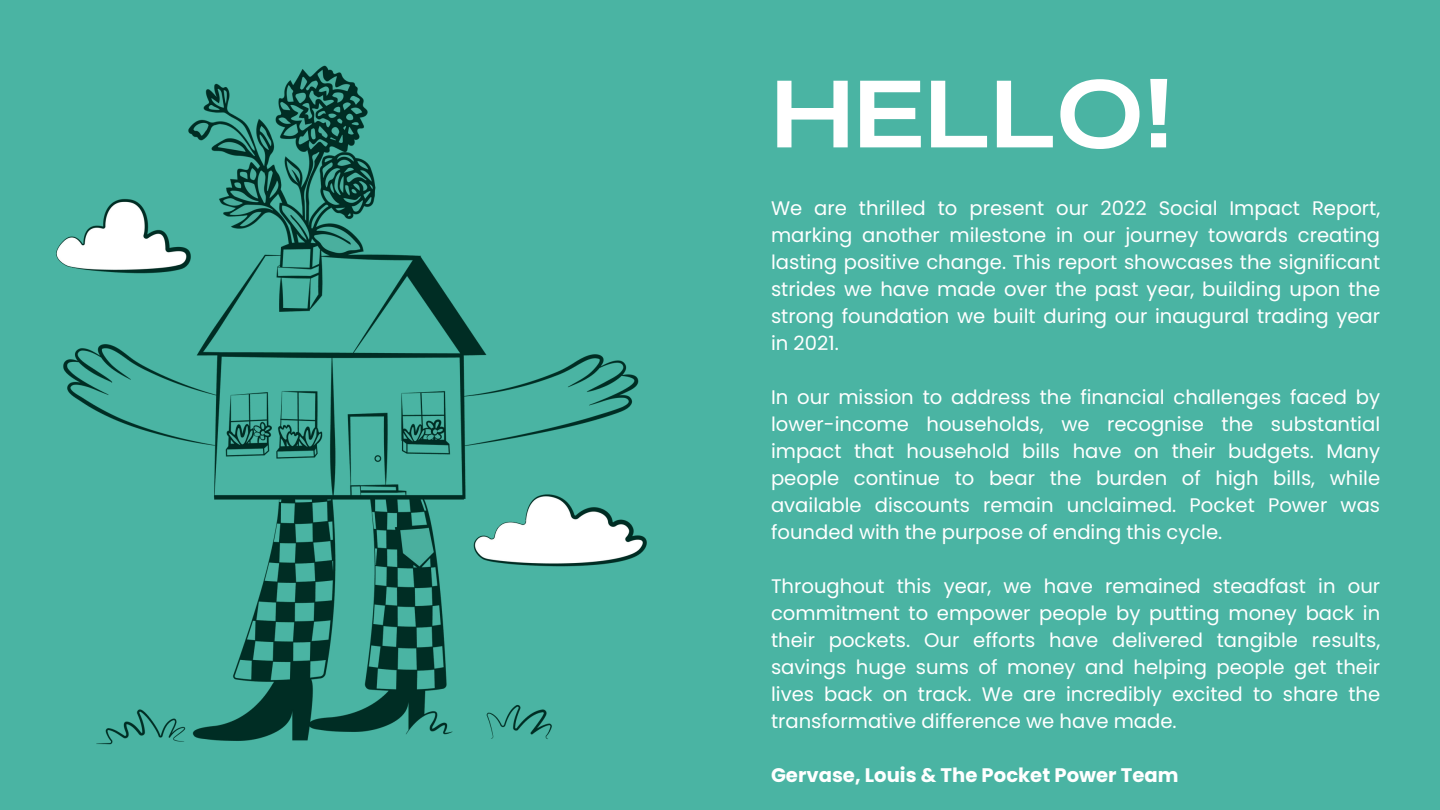
<style>
.page{position:relative;width:1440px;height:810px;background:#4ab4a3}
.page>*{position:absolute;margin:0;border:0;box-sizing:border-box;transform-origin:0 0}
.t1{font:88.9px "Mattone 150";color:#fff}
.t2{font:19.6px/27px "Poppins";color:#fff;text-align:justify}
.t3{font:700 19.6px "Poppins";color:#fff}
</style>
<div class="page">
<img style="left:56px;top:65px;width:591px;height:680px">
<p class="t1" style="left:771px;top:78px;width:405px">HELLO!</p>
<p class="t2" style="left:771px;top:194px;width:611px">We are thrilled to present our 2022 Social Impact Report, marking another milestone in our journey towards creating lasting positive change. This report showcases the significant strides we have made over the past year, building upon the strong foundation we built during our inaugural trading year in 2021.</p>
<p class="t2" style="left:771px;top:383px;width:611px">In our mission to address the financial challenges faced by lower-income households, we recognise the substantial impact that household bills have on their budgets. Many people continue to bear the burden of high bills, while available discounts remain unclaimed. Pocket Power was founded with the purpose of ending this cycle.</p>
<p class="t2" style="left:771px;top:572px;width:611px">Throughout this year, we have remained steadfast in our commitment to empower people by putting money back in their pockets. Our efforts have delivered tangible results, savings huge sums of money and helping people get their lives back on track. We are incredibly excited to share the transformative difference we have made.</p>
<p class="t3" style="left:771px;top:761px;width:409px">Gervase, Louis &amp; The Pocket Power Team</p>
</div>
